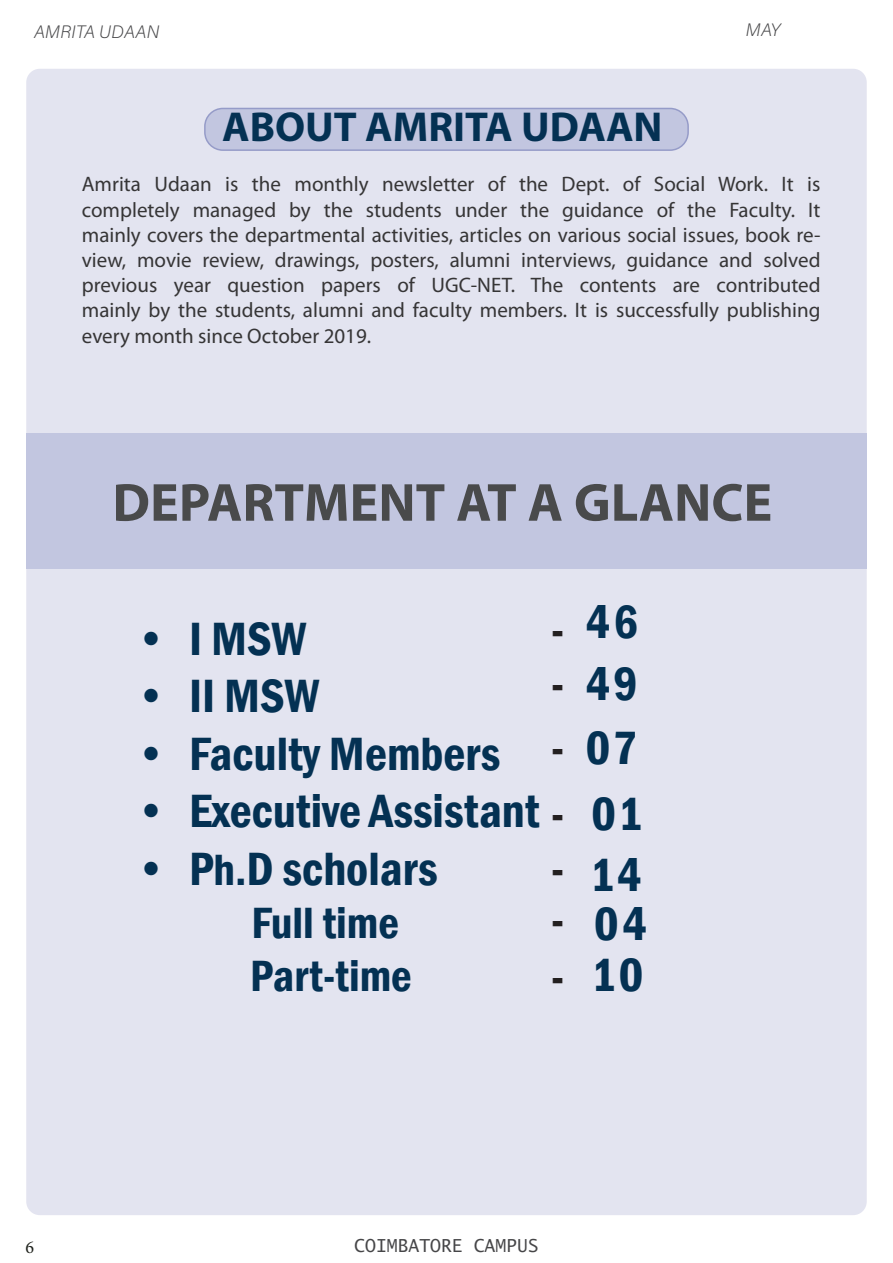
<style>
.page{position:relative;width:893px;height:1263px;background:#fff}
.page>*{position:absolute;margin:0;border:0;box-sizing:border-box;transform-origin:0 0}
.t1{font:700 54px "Myriad Pro";color:#494a4b}
.t2{font:600 condensed 48px/60.8px "Franklin Gothic";color:#043153}
.t3{font:600 condensed 48px/56.4px "Franklin Gothic";color:#231f20}
.t4{font:600 condensed 45px "Franklin Gothic";color:#043153}
.t5{font:700 42px "Myriad Pro";color:#043153}
.t6{font:21px/25.2px "Myriad Pro";color:#363536;text-align:justify}
.t7{font:18px "Lucida Sans Typewriter";color:#464648}
.t8{font:18px "Acumin Variable Concept";letter-spacing:.015em;color:#464648}
.t9{font:18px "Minion Pro";color:#1e211b}
.s1{color:#231f20}
.s2{font-size:45px}
</style>
<div class="page">
<div style="left:22px;top:64px;width:849px;height:1156px;background:#e3e4f0;border-radius:18px"></div>
<div style="left:17px;top:60px;width:859px;height:1164px;border:9px solid #fff;border-radius:18px"></div>
<div style="left:26px;top:433px;width:841px;height:136px;background:#c2c6e0"></div>
<div style="left:205px;top:108px;width:483px;height:42px;background:#c2c6e0;border-radius:18px"></div>
<div style="left:204px;top:108px;width:485px;height:43px;border:2px solid #959bc8;border-radius:18px"></div>
<p class="t8" style="left:34px;top:19px;width:127px">AMRITA UDAAN</p>
<p class="t8" style="left:746px;top:17px;width:36px">MAY</p>
<h3 class="t5" style="left:222px;top:99px;width:442px">ABOUT AMRITA UDAAN</h3>
<p class="t6" style="left:82px;top:171px;width:740px">Amrita Udaan is the monthly newsletter of the Dept. of Social Work. It is completely managed by the students under the guidance of the Faculty. It mainly covers the departmental activities, articles on various social issues, book re&shy;view, movie review, drawings, posters, alumni interviews, guidance and solved previous year question papers of UGC-NET. The contents are contributed mainly by the students, alumni and faculty members. It is successfully publishing every month since October 2019.</p>
<h1 class="t1" style="left:112px;top:467px;width:661px">DEPARTMENT AT A GLANCE</h1>
<h2 class="t2" style="left:586px;top:591px;width:54px">46</h2>
<h2 class="t2" style="left:135px;top:607px;width:173px">• I MSW</h2>
<h2 class="t2" style="left:135px;top:665px;width:186px">• II MSW</h2>
<h2 class="t2" style="left:135px;top:723px;width:367px">• Faculty Members</h2>
<h2 class="t2" style="left:135px;top:780px;width:431px">• Executive Assistant <span class="s1">-</span></h2>
<h2 class="t2" style="left:135px;top:838px;width:304px">• P<span class="s2">h.</span>D scholars</h2>
<h2 class="t3" style="left:551px;top:601px;width:15px">-</h2>
<h2 class="t2" style="left:551px;top:653px;width:88px"><span class="s1">-</span> 49</h2>
<h2 class="t2" style="left:551px;top:717px;width:88px"><span class="s1">-</span> 07</h2>
<h2 class="t2" style="left:590px;top:783px;width:54px">01<br>14</h2>
<h2 class="t3" style="left:551px;top:840px;width:15px">-</h2>
<h3 class="t4" style="left:252px;top:893px;width:149px">Full time</h3>
<h3 class="t4" style="left:250px;top:945px;width:163px">Part-time</h3>
<h2 class="t3" style="left:551px;top:891px;width:15px">- -</h2>
<h2 class="t2" style="left:594px;top:893px;width:54px">04</h2>
<h2 class="t2" style="left:591px;top:943px;width:53px">10</h2>
<p class="t9" style="left:26px;top:1235px;width:10px">6</p>
<p class="t7" style="left:354px;top:1235px;width:186px">COIMBATORE CAMPUS</p>
</div>
